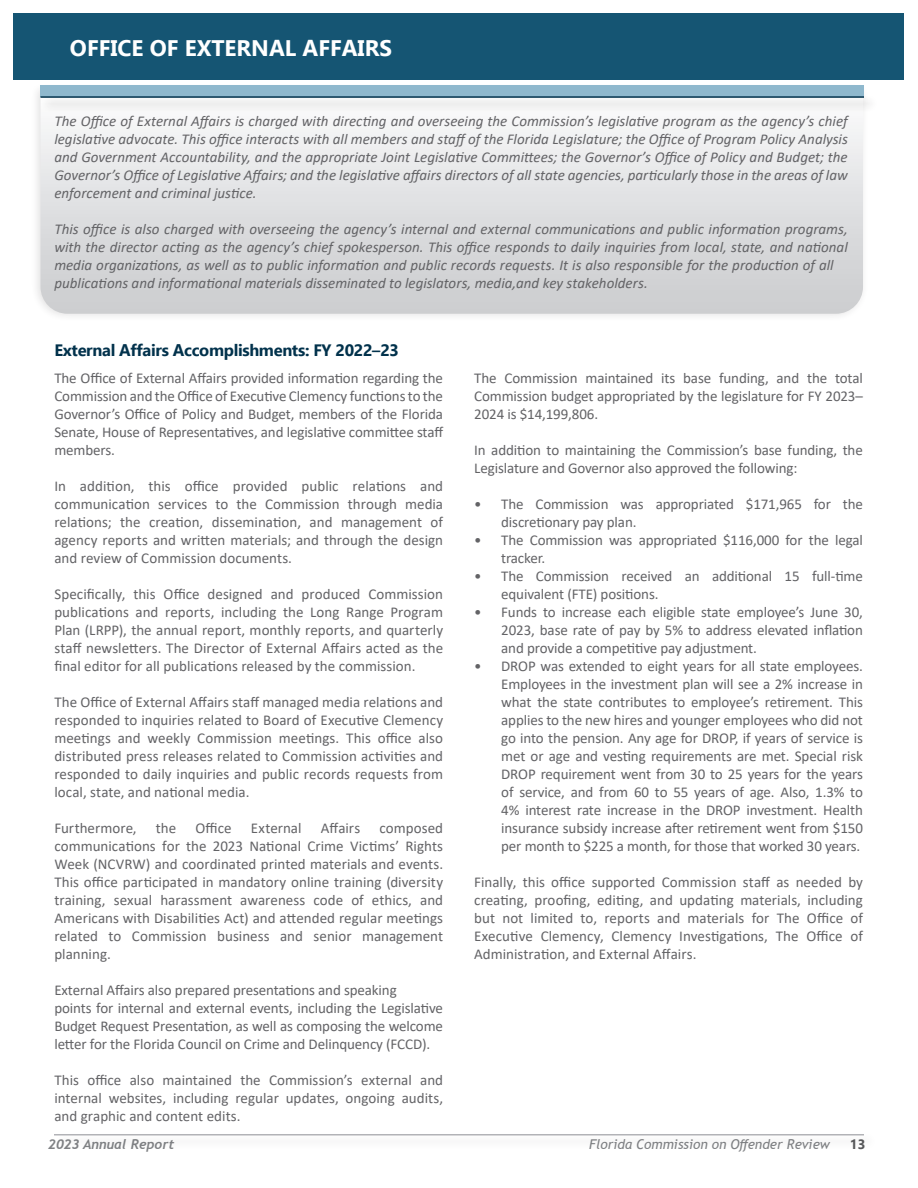
<style>
.page{position:relative;width:918px;height:1188px;background:#fff}
.page>*{position:absolute;margin:0;border:0;box-sizing:border-box;transform-origin:0 0}
.t1{font:700 22.5px "Ebrima";color:#fff}
.t2{font:700 16.5px "Ebrima";letter-spacing:-.02em;color:#02324c}
.t3{font:15px/18px "Calibri";letter-spacing:-.01em;color:#636366;text-align:justify}
.t4{font:italic 15px/18px "Calibri";color:#636366;text-align:justify}
.t5{font:italic 13.5px "Trebuchet MS";color:#808285}
.t6{font:italic 700 13.5px "Trebuchet";color:#808285}
.t7{font:700 13.5px "Ebrima";color:#57585a}
.s1{font-family:"Calibri"}
</style>
<div class="page">
<div style="left:14px;top:14px;width:890px;height:66px;background:#155573"></div>
<div style="left:54px;top:1132px;width:824px;height:18px;background:#fbfbfb"></div>
<hr style="left:54px;top:1134px;width:810px;height:2px;background:#b2b3b7">
<div style="left:30px;top:83px;width:839px;height:239px;background:#231f20;opacity:.13"></div>
<svg style="left:40px;top:113px;width:823px;height:201px"></svg>
<div style="left:40px;top:86px;width:824px;height:11px;background:#8fb8cd"></div>
<div style="left:40px;top:95px;width:838px;height:18px;background:#f3f3f3"></div>
<hr style="left:40px;top:96px;width:824px;height:2px;background:#02324c">
<p class="t1" style="left:70px;top:31px;width:324px">OFFICE OF EXTERNAL AFFAIRS</p>
<p class="t4" style="left:54px;top:111px;width:795px">The Office of External Affairs is charged with directing and overseeing the Commission’s legislative program as the agency’s chief legislative advocate. This office interacts with all members and staff of the Florida Legislature; the Office of Program Policy Analysis and Government Accountability, and the appropriate Joint Legislative Committees; the Governor’s Office of Policy and Budget; the Governor’s Office of Legislative Affairs; and the legislative affairs directors of all state agencies, particularly those in the areas of law enforcement and criminal justice.</p>
<p class="t4" style="left:54px;top:219px;width:795px;text-align:left">This office is also charged with overseeing the agency’s internal and external communications and public information programs, with the director acting as the agency’s chief spokesperson. This office responds to daily inquiries from local, state, and national media organizations, as well as to public information and public records requests. It is also responsible for the production of all publications and informational materials disseminated to legislators, media,and key stakeholders.</p>
<p class="t2" style="left:54px;top:337px;width:346px">External Affairs Accomplishments: FY 2022<span class="s1">–</span>23</p>
<p class="t3" style="left:54px;top:368px;width:390px">The Office of External Affairs provided information regarding the Commission and the Office of Executive Clemency functions to the Governor’s Office of Policy and Budget, members of the Florida Senate, House of Representatives, and legislative committee staff members.</p>
<p class="t3" style="left:54px;top:476px;width:390px">In addition, this office provided public relations and communication services to the Commission through media relations; the creation, dissemination, and management of agency reports and written materials; and through the design and review of Commission documents.</p>
<p class="t3" style="left:54px;top:584px;width:390px">Specifically, this Office designed and produced Commission publications and reports, including the Long Range Program Plan (LRPP), the annual report, monthly reports, and quarterly staff newsletters. The Director of External Affairs acted as the final editor for all publications released by the commission.</p>
<p class="t3" style="left:54px;top:692px;width:390px">The Office of External Affairs staff managed media relations and responded to inquiries related to Board of Executive Clemency meetings and weekly Commission meetings. This office also distributed press releases related to Commission activities and responded to daily inquiries and public records requests from local, state, and national media.</p>
<p class="t3" style="left:54px;top:818px;width:84px">Furthermore,</p>
<p class="t3" style="left:156px;top:818px;width:22px">the</p>
<p class="t3" style="left:195px;top:818px;width:38px">Office</p>
<p class="t3" style="left:251px;top:818px;width:52px">External</p>
<p class="t3" style="left:321px;top:818px;width:41px">Affairs</p>
<p class="t3" style="left:54px;top:818px;width:390px;text-indent:325px">composed communications for the 2023 National Crime Victims’ Rights Week (NCVRW) and coordinated printed materials and events.<br>This office participated in mandatory online training (diversity training, sexual harassment awareness code of ethics, and Americans with Disabilities Act) and attended regular meetings related to Commission business and senior management planning.</p>
<p class="t3" style="left:54px;top:980px;width:344px">External Affairs also prepared presentations and speaking</p>
<p class="t3" style="left:54px;top:998px;width:390px">points for internal and external events, including the Legislative Budget Request Presentation, as well as composing the welcome letter for the Florida Council on Crime and Delinquency (FCCD).</p>
<p class="t3" style="left:54px;top:1070px;width:390px">This office also maintained the Commission’s external and internal websites, including regular updates, ongoing audits, and graphic and content edits.</p>
<p class="t3" style="left:474px;top:369px;width:390px">The Commission maintained its base funding, and the total Commission budget appropriated by the legislature for FY 2023– 2024 is $14,199,806.</p>
<p class="t3" style="left:474px;top:441px;width:390px">In addition to maintaining the Commission’s base funding, the<br>Legislature and Governor also approved the following:</p>
<p class="t3" style="left:501px;top:495px;width:363px;text-indent:-27px">• The Commission was appropriated $171,965 for the discretionary pay plan.</p>
<p class="t3" style="left:501px;top:531px;width:363px;text-indent:-27px">• The Commission was appropriated $116,000 for the legal tracker.</p>
<p class="t3" style="left:501px;top:567px;width:363px;text-indent:-27px">• The Commission received an additional 15 full-time equivalent (FTE) positions.</p>
<p class="t3" style="left:501px;top:603px;width:363px;text-indent:-27px">• Funds to increase each eligible state employee’s June 30, 2023, base rate of pay by 5% to address elevated inflation and provide a competitive pay adjustment.</p>
<p class="t3" style="left:501px;top:657px;width:363px;text-indent:-27px">• DROP was extended to eight years for all state employees.<br>Employees in the investment plan will see a 2% increase in what the state contributes to employee’s retirement. This applies to the new hires and younger employees who did not go into the pension. Any age for DROP, if years of service is met or age and vesting requirements are met. Special risk DROP requirement went from 30 to 25 years for the years of service, and from 60 to 55 years of age. Also, 1.3% to 4% interest rate increase in the DROP investment. Health insurance subsidy increase after retirement went from $150 per month to $225 a month, for those that worked 30 years.</p>
<p class="t3" style="left:474px;top:873px;width:390px">Finally, this office supported Commission staff as needed by creating, proofing, editing, and updating materials, including but not limited to, reports and materials for The Office of Executive Clemency, Clemency Investigations, The Office of Administration, and External Affairs.</p>
<p class="t6" style="left:48px;top:1136px;width:128px">2023 Annual Report</p>
<p class="t5" style="left:589px;top:1136px;width:242px">Florida Commission on Offender Review</p>
<p class="t7" style="left:850px;top:1134px;width:17px">13</p>
</div>
